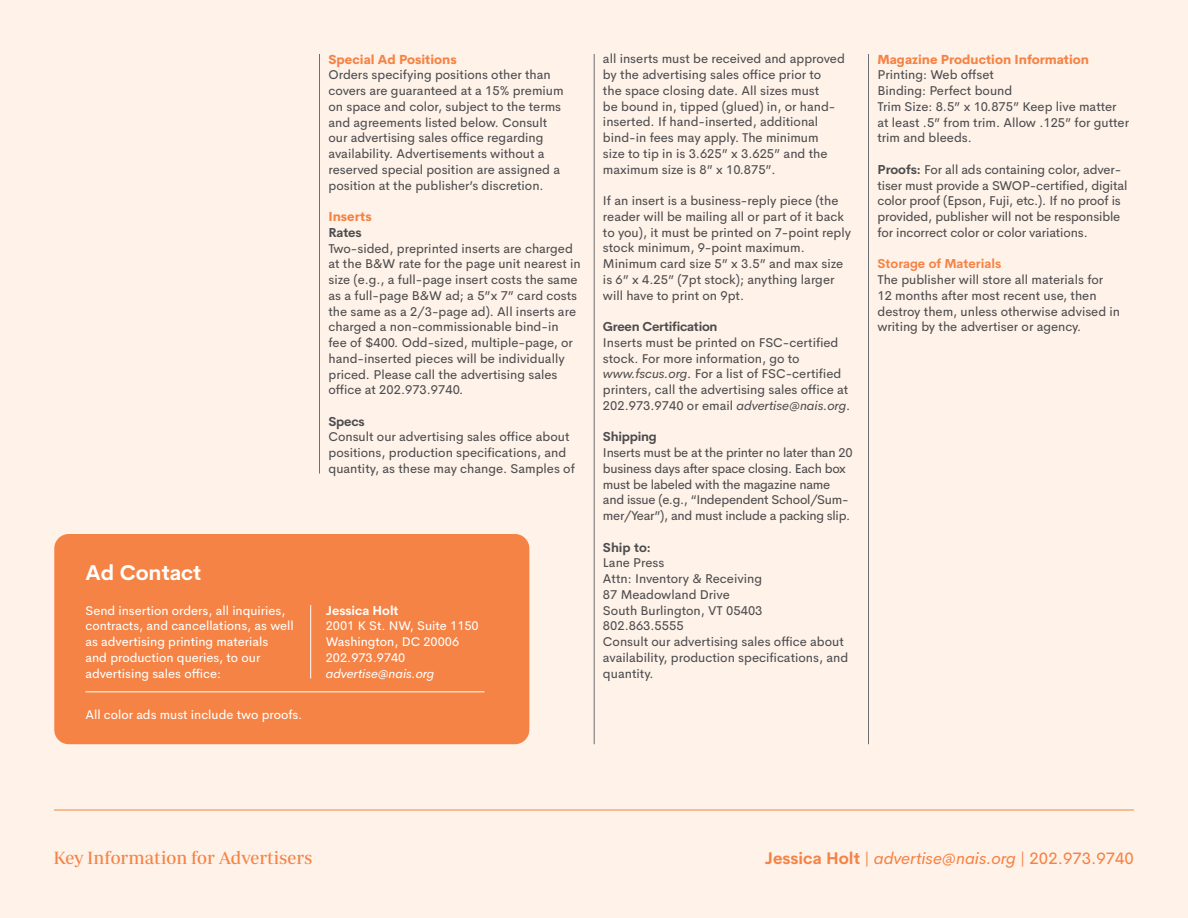
<style>
.page{position:relative;width:1188px;height:918px;background:#fff2e9}
.page>*{position:absolute;margin:0;border:0;box-sizing:border-box;transform-origin:0 0}
.t1{font:700 21px "Cerebri Sans";color:#fff}
.t2{font:18px "Periodico Display";color:#f58345}
.t3{font:italic 16.5px "Cerebri Sans";color:#f58345}
.t4{font:12.75px/15.8px "Cerebri Sans";color:#4d4d4f}
.t5{font:12.75px/15.8px "Cerebri Sans";letter-spacing:-.02em;color:#4d4d4f}
.t6{font:800 12.75px "Cerebri Sans";color:#f58345}
.t7{font:700 12.75px "Cerebri Sans";letter-spacing:-.02em;color:#4d4d4f}
.t8{font:700 12.75px "Cerebri Sans";color:#f58345}
.t9{font:12.6px/15.8px "Cerebri Sans";color:#fff}
.t10{font:italic 12.6px "Cerebri Sans";color:#fff}
.t11{font:700 12.6px "Cerebri Sans";color:#fff}
.s1{font-style:italic}
.s2{font-weight:700}
.s3{font-weight:700;font-style:normal}
.s4{font-style:normal}
</style>
<div class="page">
<div style="left:54px;top:534px;width:475px;height:210px;background:#f58345;border-radius:14px"></div>
<hr style="left:54px;top:810px;width:1080px;height:1px;background:#f58345">
<hr style="left:319px;top:54px;width:1px;height:420px;background:#6d6e71">
<hr style="left:594px;top:54px;width:1px;height:690px;background:#6d6e71">
<hr style="left:868px;top:54px;width:1px;height:690px;background:#6d6e71">
<hr style="left:310px;top:605px;width:1px;height:73px;background:#fff">
<hr style="left:86px;top:692px;width:398px;height:1px;background:#fff">
<h1 class="t1" style="left:86px;top:556px;width:117px">Ad Contact</h1>
<p class="t9" style="left:86px;top:601px;width:210px">Send insertion orders, all inquiries, contracts, and cancellations, as well as advertising printing materials<br>and production queries, to our advertising sales office:</p>
<p class="t9" style="left:86px;top:705px;width:218px">All color ads must include two proofs.</p>
<p class="t6" style="left:328px;top:49px;width:130px">Special Ad Positions</p>
<p class="t4" style="left:328px;top:66px;width:237px">Orders specifying positions other than covers are guaranteed at a 15% premium on space and color, subject to the terms and agreements listed below. Consult our advertising sales office regarding availability. Advertisements without a reserved special position are assigned a position at the publisher’s discretion.</p>
<p class="t6" style="left:328px;top:206px;width:45px">Inserts</p>
<p class="t7" style="left:328px;top:222px;width:35px">Rates</p>
<p class="t4" style="left:328px;top:239px;width:254px">Two-sided, preprinted inserts are charged at the B&amp;W rate for the page unit nearest in size (e.g., a full-page insert costs the same as a full-page B&amp;W ad; a 5”x 7” card costs the same as a 2/3-page ad). All inserts are charged a non-commissionable bind-in<br>fee of $400. Odd-sized, multiple-page, or hand-inserted pieces will be individually priced. Please call the advertising sales office at 202.973.9740.</p>
<p class="t7" style="left:328px;top:411px;width:38px">Specs</p>
<p class="t4" style="left:328px;top:428px;width:248px">Consult our advertising sales office about positions, production specifications, and quantity, as these may change. Samples of</p>
<p class="t11" style="left:326px;top:600px;width:74px">Jessica Holt</p>
<p class="t9" style="left:326px;top:617px;width:155px">2001 K St. NW, Suite 1150<br>Washington, DC 20006<br>202.973.9740</p>
<p class="t10" style="left:326px;top:663px;width:110px">advertise@nais.org</p>
<p class="t4" style="left:603px;top:50px;width:243px">all inserts must be received and approved by the advertising sales office prior to<br>the space closing date. All sizes must<br>be bound in, tipped (glued) in, or hand&shy;inserted. If hand-inserted, additional bind-in fees may apply. The minimum<br>size to tip in is 3.625” x 3.625” and the maximum size is 8” x 10.875”.</p>
<p class="t4" style="left:603px;top:192px;width:250px">If an insert is a business-reply piece (the reader will be mailing all or part of it back to you), it must be printed on 7-point reply stock minimum, 9-point maximum.<br>Minimum card size 5” x 3.5” and max size is 6” x 4.25” (7pt stock); anything larger will have to print on 9pt.</p>
<p class="t7" style="left:603px;top:316px;width:116px">Green Certification</p>
<p class="t4" style="left:603px;top:334px;width:249px">Inserts must be printed on FSC-certified stock. For more information, go to <span class="s1">www.fscus.org</span>. For a list of FSC-certified printers, call the advertising sales office at 202.973.9740 or email <span class="s1">advertise@nais.org</span>.</p>
<p class="t7" style="left:603px;top:427px;width:55px">Shipping</p>
<p class="t5" style="left:603px;top:444px;width:251px">Inserts must be at the printer no later than 20 business days after space closing. Each box must be labeled with the magazine name and issue (e.g., “Independent School/Sum&shy;mer/Year”), and must include a packing slip.</p>
<p class="t7" style="left:603px;top:537px;width:49px">Ship to:</p>
<p class="t4" style="left:603px;top:554px;width:247px">Lane Press<br>Attn: Inventory &amp; Receiving<br>87 Meadowland Drive<br>South Burlington, VT 05403<br>802.863.5555<br>Consult our advertising sales office about availability, production specifications, and quantity.</p>
<p class="t6" style="left:878px;top:49px;width:213px">Magazine Production Information</p>
<p class="t4" style="left:878px;top:66px;width:253px">Printing: Web offset<br>Binding: Perfect bound<br>Trim Size: 8.5” x 10.875” Keep live matter at least .5” from trim. Allow .125” for gutter trim and bleeds.</p>
<p class="t4" style="left:878px;top:160px;width:251px"><span class="s2">Proofs:</span> For all ads containing color, adver&shy;tiser must provide a SWOP-certified, digital color proof (Epson, Fuji, etc.). If no proof is provided, publisher will not be responsible for incorrect color or color variations.</p>
<p class="t8" style="left:878px;top:254px;width:125px">Storage of Materials</p>
<p class="t4" style="left:878px;top:271px;width:244px">The publisher will store all materials for 12 months after most recent use, then destroy them, unless otherwise advised in writing by the advertiser or agency.</p>
<h2 class="t2" style="left:53px;top:848px;width:260px">Key Information for Advertisers</h2>
<p class="t3" style="left:765px;top:845px;width:371px"><span class="s3">Jessica Holt</span> <span class="s4">|</span> advertise@nais.org <span class="s4">| 202.973.9740</span></p>
</div>
